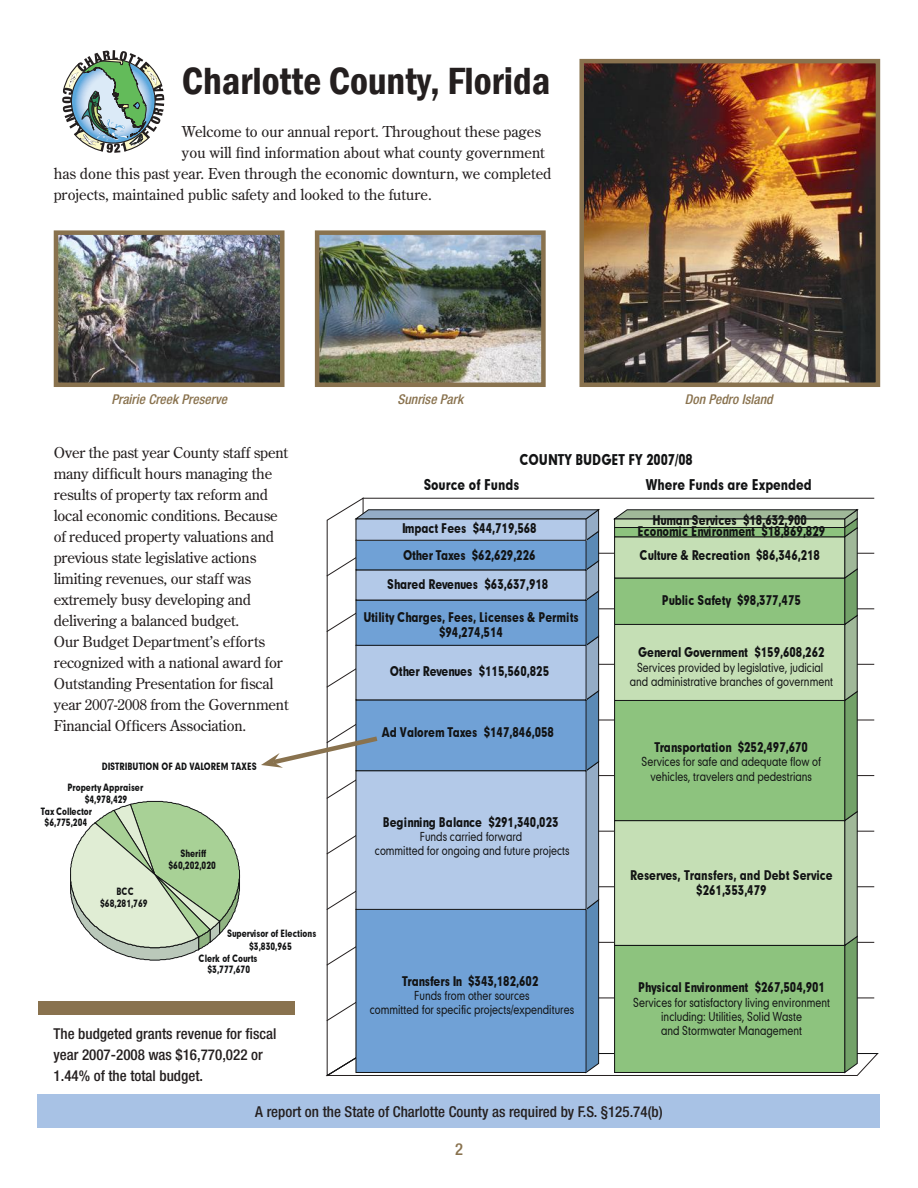
<style>
.page{position:relative;width:918px;height:1188px;background:#fff}
.page>*{position:absolute;margin:0;border:0;box-sizing:border-box;transform-origin:0 0}
.t1{font:600 condensed 39px "Franklin Gothic";color:#241f1f}
.t2{font:500 condensed 16.5px "Helvetica Neue";color:#89724e}
.t3{font:15px/21px "Century Old Style Std";letter-spacing:-.01em;color:#241f1f}
.t4{font:500 condensed 15px/21px "Helvetica Neue";color:#241f1f}
.t5{font:14.25px "Geometric 706 BT Black B";color:#121314;scale:.82 1}
.t6{font:italic 500 condensed 13.5px "Helvetica Neue";color:#89724e}
.t7{font:12.75px/15.3px "Geometric 706 BT Black B";letter-spacing:.005em;color:#121314;text-align:center;scale:.81 1}
.t8{font:11.85px/14.2px "Geometric 706 BT Medium B";color:#121314;text-align:center;scale:.81 1}
.t9{font:9.6px/11.6px "Geometric 706 BT Black B";letter-spacing:.005em;color:#121314;text-align:center;scale:.8 1}
</style>
<div class="page">
<div style="left:38px;top:1002px;width:256px;height:13px;background:#89724e"></div>
<div style="left:38px;top:1094px;width:842px;height:34px;background:#a8c2e5"></div>
<img style="left:584px;top:64px;width:291px;height:318px">
<div style="left:579px;top:59px;width:301px;height:328px;border:4px solid #89724e"></div>
<svg style="left:62px;top:50px;width:102px;height:103px"></svg>
<img style="left:59px;top:235px;width:221px;height:147px">
<div style="left:54px;top:230px;width:231px;height:157px;border:4px solid #89724e"></div>
<img style="left:320px;top:235px;width:221px;height:147px">
<div style="left:315px;top:230px;width:231px;height:157px;border:4px solid #89724e"></div>
<svg style="left:70px;top:801px;width:170px;height:160px"></svg>
<svg style="left:261px;top:498px;width:617px;height:578px"></svg>
<h1 class="t1" style="left:182px;top:55px;width:370px">Charlotte County, Florida</h1>
<p class="t3" style="left:182px;top:120px;width:361px">Welcome to our annual report. Throughout these pages</p>
<p class="t3" style="left:182px;top:141px;width:364px">you will find information about what county government</p>
<p class="t3" style="left:54px;top:162px;width:499px">has done this past year. Even through the economic downturn, we completed</p>
<p class="t3" style="left:54px;top:183px;width:380px">projects, maintained public safety and looked to the future.</p>
<p class="t6" style="left:111px;top:392px;width:117px">Prairie Creek Preserve</p>
<p class="t6" style="left:397px;top:392px;width:67px">Sunrise Park</p>
<p class="t6" style="left:685px;top:392px;width:89px">Don Pedro Island</p>
<p class="t3" style="left:54px;top:442px;width:237px">Over the past year County staff spent many difficult hours managing the results of property tax reform and local economic conditions. Because of reduced property valuations and previous state legislative actions limiting revenues, our staff was extremely busy developing and delivering a balanced budget.<br>Our Budget Department’s efforts recognized with a national award for Outstanding Presentation for fiscal year 2007-2008 from the Government Financial Officers Association.</p>
<p class="t9" style="left:102px;top:760px;width:195px">DISTRIBUTION OF AD VALOREM TAXES</p>
<p class="t9" style="left:67px;top:782px;width:97px">Property Appraiser $4,978,429</p>
<p class="t9" style="left:41px;top:806px;width:66px;line-height:10.9px">Tax Collector $6,775,204</p>
<p class="t9" style="left:100px;top:885px;width:61px">BCC $68,281,769</p>
<p class="t9" style="left:168px;top:847px;width:61px">Sheriff $60,202,020</p>
<p class="t9" style="left:227px;top:928px;width:113px">Supervisor of Elections</p>
<p class="t9" style="left:249px;top:940px;width:55px">$3,830,965</p>
<p class="t9" style="left:199px;top:953px;width:75px">Clerk of Courts</p>
<p class="t9" style="left:207px;top:963px;width:55px">$3,777,670</p>
<p class="t4" style="left:54px;top:1023px;width:224px">The budgeted grants revenue for fiscal year 2007-2008 was $16,770,022 or<br>1.44% of the total budget.</p>
<p class="t5" style="left:519px;top:449px;width:213px">COUNTY BUDGET FY 2007/08</p>
<p class="t5" style="left:424px;top:475px;width:118px">Source of Funds</p>
<p class="t5" style="left:646px;top:474px;width:204px">Where Funds are Expended</p>
<p class="t7" style="left:402px;top:520px;width:168px">Impact Fees $44,719,568</p>
<p class="t7" style="left:403px;top:547px;width:165px">Other Taxes $62,629,226</p>
<p class="t7" style="left:387px;top:577px;width:200px">Shared Revenues $63,637,918</p>
<p class="t7" style="left:363px;top:609px;width:267px">Utility Charges, Fees, Licenses &amp; Permits $94,274,514</p>
<p class="t7" style="left:390px;top:663px;width:198px">Other Revenues $115,560,825</p>
<p class="t7" style="left:382px;top:724px;width:214px">Ad Valorem Taxes $147,846,058</p>
<p class="t7" style="left:383px;top:814px;width:219px">Beginning Balance $291,340,023</p>
<p class="t8" style="left:375px;top:829px;width:242px">Funds carried forward<br>committed for ongoing and future projects</p>
<p class="t7" style="left:402px;top:973px;width:170px">Transfers In $343,182,602</p>
<p class="t8" style="left:370px;top:988px;width:254px">Funds from other sources<br>committed for specific projects/expenditures</p>
<p class="t7" style="left:653px;top:512px;width:192px">Human Services $18,632,900</p>
<p class="t7" style="left:638px;top:523px;width:233px">Economic Environment $18,869,829</p>
<p class="t7" style="left:640px;top:547px;width:224px">Culture &amp; Recreation $86,346,218</p>
<p class="t7" style="left:662px;top:592px;width:173px">Public Safety $98,377,475</p>
<p class="t7" style="left:638px;top:645px;width:232px">General Government $159,608,262</p>
<p class="t8" style="left:630px;top:660px;width:252px">Services provided by legislative, judicial and administrative branches of government</p>
<p class="t7" style="left:654px;top:739px;width:191px">Transportation $252,497,670</p>
<p class="t8" style="left:642px;top:754px;width:223px">Services for safe and adequate flow of vehicles, travelers and pedestrians</p>
<p class="t7" style="left:630px;top:867px;width:251px">Reserves, Transfers, and Debt Service $261,353,479</p>
<p class="t7" style="left:638px;top:979px;width:232px">Physical Environment $267,504,901</p>
<p class="t8" style="left:633px;top:995px;width:244px">Services for satisfactory living environment including: Utilities, Solid Waste<br>and Stormwater Management</p>
<p class="t4" style="left:255px;top:1101px;width:409px">A report on the State of Charlotte County as required by F.S. §125.74(b)</p>
<p class="t2" style="left:455px;top:1139px;width:9px">2</p>
</div>
